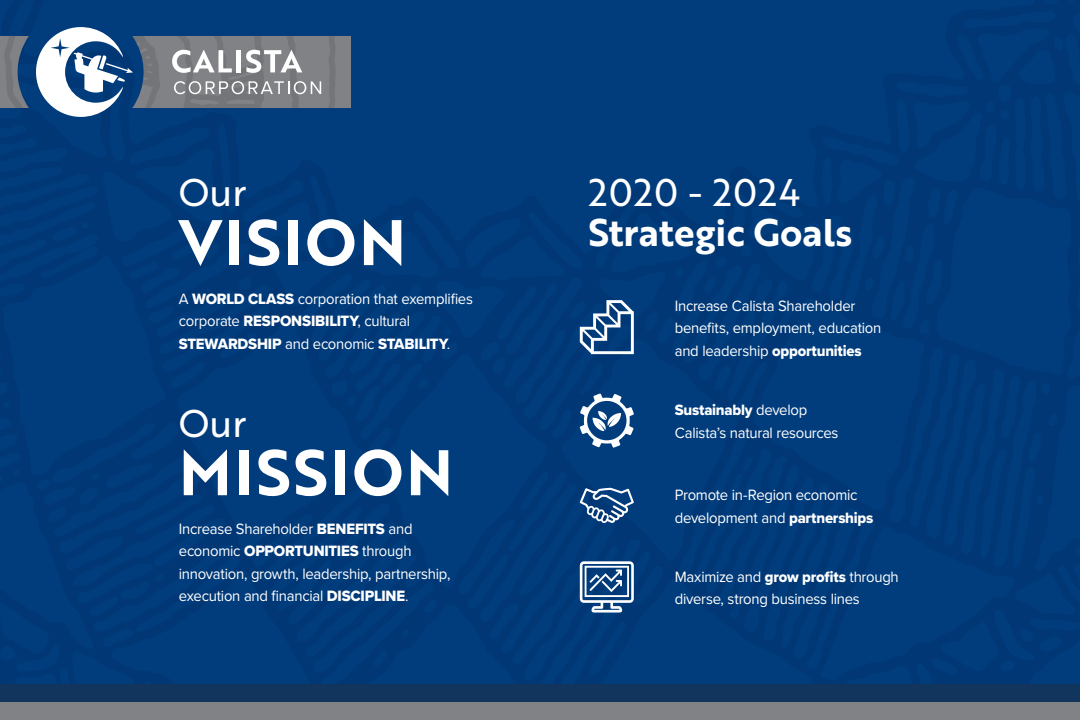
<style>
.page{position:relative;width:1080px;height:720px;background:#fff}
.page>*{position:absolute;margin:0;border:0;box-sizing:border-box;transform-origin:0 0}
.t1{font:62.5px "Brother 1816 Bold";letter-spacing:.04em;color:#fff}
.t2{font:37.5px/40px "Brother 1816 Bold";color:#fff}
.t3{font:37.5px "Brother 1816 Regular";color:#fff}
.t4{font:15.5px/22.5px "Proxima Nova";letter-spacing:-.02em;color:#fff;scale:.96 1}
.s1{font-family:"Proxima Nova Extrabld"}
.s2{font-family:"Brother 1816 Regular"}
</style>
<div class="page">
<img style="left:0;top:0;width:1080px;height:684px">
<div style="left:0;top:702px;width:1080px;height:18px;background:#808285"></div>
<div style="left:0;top:684px;width:1080px;height:18px;background:#12355d"></div>
<svg style="left:580px;top:300px;width:54px;height:54px"></svg>
<svg style="left:580px;top:393px;width:54px;height:55px"></svg>
<svg style="left:580px;top:488px;width:54px;height:35px"></svg>
<svg style="left:580px;top:561px;width:54px;height:52px"></svg>
<svg style="left:0;top:26px;width:351px;height:91px"></svg>
<p class="t3" style="left:179px;top:165px;width:69px">Our</p>
<p class="t1" style="left:179px;top:195px;width:229px">VISION</p>
<p class="t4" style="left:179px;top:287px;width:308px">A <span class="s1">WORLD CLASS</span> corporation that exemplifies corporate <span class="s1">RESPONSIBILITY</span>, cultural<br><span class="s1">STEWARDSHIP</span> and economic <span class="s1">STABILITY</span>.</p>
<p class="t3" style="left:179px;top:395px;width:69px">Our</p>
<p class="t1" style="left:179px;top:425px;width:276px">MISSION</p>
<p class="t4" style="left:179px;top:517px;width:284px">Increase Shareholder <span class="s1">BENEFITS</span> and economic <span class="s1">OPPORTUNITIES</span> through innovation, growth, leadership, partnership, execution and financial <span class="s1">DISCIPLINE</span>.</p>
<p class="t2" style="left:588px;top:172px;width:265px"><span class="s2">2020 - 2024<br></span>Strategic Goals</p>
<p class="t4" style="left:675px;top:294px;width:217px">Increase Calista Shareholder benefits, employment, education and leadership <span class="s1">opportunities</span></p>
<p class="t4" style="left:675px;top:398px;width:172px"><span class="s1">Sustainably</span> develop<br>Calista’s natural resources</p>
<p class="t4" style="left:675px;top:483px;width:208px">Promote in-Region economic development and <span class="s1">partnerships</span></p>
<p class="t4" style="left:675px;top:565px;width:235px">Maximize and <span class="s1">grow profits</span> through diverse, strong business lines</p>
</div>
